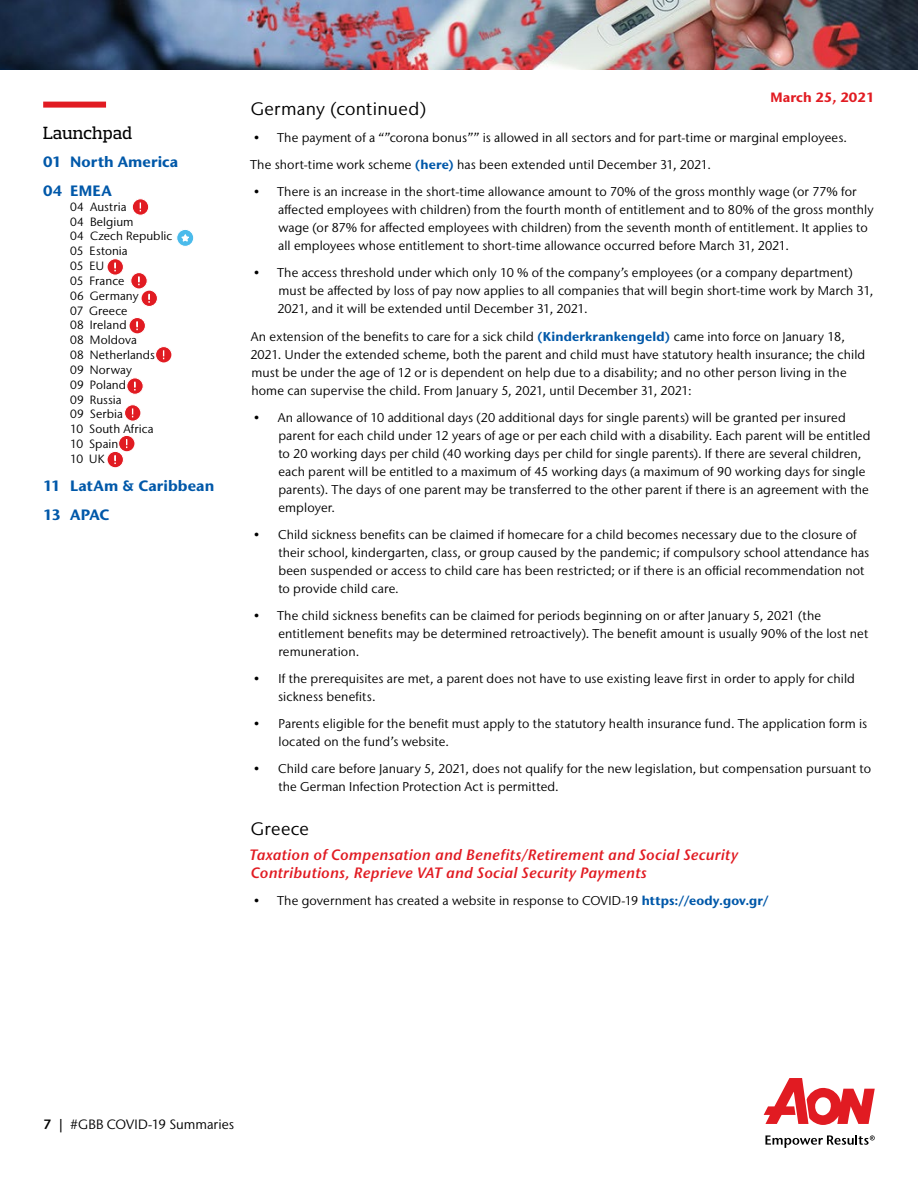
<style>
.page{position:relative;width:918px;height:1188px;background:#fff}
.page>*{position:absolute;margin:0;border:0;box-sizing:border-box;transform-origin:0 0}
.t1{font:18px "Stone Sans IIITC Pro";letter-spacing:.02em;color:#000}
.t2{font:500 18px "Prelo Slab";letter-spacing:-.005em;color:#000}
.t3{font:italic 600 15px/18px "Stone Sans IIITC Pro";letter-spacing:.03em;color:#e11b22}
.t4{font:700 15px/28.3px "Stone Sans IIITC Pro";letter-spacing:.005em;color:#0058a9}
.t5{font:13.5px "Stone Sans IIITC Pro";color:#000}
.t6{font:700 13.5px "Stone Sans IIITC Pro";color:#e11b22}
.t7{font:12.75px/18px "Stone Sans IIITC Pro";letter-spacing:.01em;color:#000}
.t8{font:12px/14.9px "Stone Sans IIITC Pro";letter-spacing:.005em;color:#000}
.s1{font-weight:700;color:#0058a9}
.s2{font-weight:600}
</style>
<div class="page">
<svg style="left:764px;top:1078px;width:111px;height:47px"></svg>
<svg style="left:765px;top:1135px;width:110px;height:13px"></svg>
<img style="left:0;top:0;width:918px;height:69px">
<div style="left:43px;top:102px;width:63px;height:6px;background:#e11b22"></div>
<div style="left:132px;top:199px;width:17px;height:16px;background:#e11b22;border-radius:50%"></div>
<div style="left:132px;top:198px;width:17px;height:18px;border:1px solid #fff;border-radius:50%"></div>
<svg style="left:139px;top:202px;width:2px;height:10px"></svg>
<svg style="left:131px;top:273px;width:16px;height:16px"></svg>
<div style="left:130px;top:272px;width:18px;height:18px;border:1px solid #fff;border-radius:50%"></div>
<svg style="left:138px;top:276px;width:2px;height:10px"></svg>
<div style="left:107px;top:259px;width:16px;height:16px;background:#e11b22;border-radius:50%"></div>
<div style="left:107px;top:258px;width:17px;height:18px;border:1px solid #fff;border-radius:50%"></div>
<svg style="left:114px;top:262px;width:2px;height:10px"></svg>
<div style="left:141px;top:290px;width:16px;height:16px;background:#e11b22;border-radius:50%"></div>
<div style="left:141px;top:290px;width:17px;height:17px;border:1px solid #fff;border-radius:50%"></div>
<svg style="left:148px;top:293px;width:2px;height:10px"></svg>
<div style="left:129px;top:318px;width:16px;height:16px;background:#e11b22;border-radius:50%"></div>
<div style="left:128px;top:317px;width:18px;height:17px;border:1px solid #fff;border-radius:50%"></div>
<svg style="left:136px;top:321px;width:2px;height:10px"></svg>
<div style="left:127px;top:378px;width:16px;height:16px;background:#e11b22;border-radius:50%"></div>
<div style="left:126px;top:377px;width:18px;height:18px;border:1px solid #fff;border-radius:50%"></div>
<svg style="left:134px;top:381px;width:2px;height:10px"></svg>
<div style="left:156px;top:347px;width:16px;height:16px;background:#e11b22;border-radius:50%"></div>
<div style="left:155px;top:346px;width:17px;height:18px;border:1px solid #fff;border-radius:50%"></div>
<svg style="left:162px;top:350px;width:3px;height:10px"></svg>
<div style="left:125px;top:405px;width:16px;height:16px;background:#e11b22;border-radius:50%"></div>
<div style="left:124px;top:404px;width:17px;height:18px;border:1px solid #fff;border-radius:50%"></div>
<svg style="left:131px;top:408px;width:3px;height:10px"></svg>
<div style="left:107px;top:451px;width:16px;height:17px;background:#e11b22;border-radius:50%"></div>
<div style="left:107px;top:451px;width:17px;height:17px;border:1px solid #fff;border-radius:50%"></div>
<svg style="left:114px;top:455px;width:2px;height:9px"></svg>
<div style="left:119px;top:435px;width:16px;height:17px;background:#e11b22;border-radius:50%"></div>
<div style="left:118px;top:435px;width:18px;height:17px;border:1px solid #fff;border-radius:50%"></div>
<svg style="left:126px;top:439px;width:2px;height:10px"></svg>
<svg style="left:177px;top:229px;width:17px;height:17px"></svg>
<div style="left:176px;top:229px;width:18px;height:18px;border:1px solid #fff;border-radius:50%"></div>
<svg style="left:180px;top:233px;width:11px;height:10px"></svg>
<h1 class="t2" style="left:43px;top:122px;width:91px">Launchpad</h1>
<p class="t4" style="left:43px;top:148px;width:137px">01 North America<br>04 EMEA</p>
<p class="t8" style="left:70px;top:199px;width:104px">04 Austria<br>04 Belgium<br>04 Czech Republic<br>05 Estonia<br>05 EU<br>05 France<br>06 Germany<br>07 Greece<br>08 Ireland<br>08 Moldova<br>08 Netherlands<br>09 Norway<br>09 Poland<br>09 Russia<br>09 Serbia<br>10 South Africa<br>10 Spain<br>10 UK</p>
<p class="t4" style="left:43px;top:472px;width:173px">11 LatAm &amp; Caribbean<br>13 APAC</p>
<p class="t6" style="left:771px;top:89px;width:106px">March 25, 2021</p>
<h1 class="t1" style="left:251px;top:98px;width:177px">Germany (continued)</h1>
<p class="t7" style="left:250px;top:124px;width:599px;line-height:27px">• The payment of a “”corona bonus”” is allowed in all sectors and for part-time or marginal employees.<br>The short-time work scheme <span class="s1">(here)</span> has been extended until December 31, 2021.</p>
<p class="t7" style="left:278px;top:183px;width:597px;text-indent:-25px">• There is an increase in the short-time allowance amount to 70% of the gross monthly wage (or 77% for affected employees with children) from the fourth month of entitlement and to 80% of the gross monthly wage (or 87% for affected employees with children) from the seventh month of entitlement. It applies to all employees whose entitlement to short-time allowance occurred before March 31, 2021.</p>
<p class="t7" style="left:277px;top:264px;width:597px;text-indent:-24px">• The access threshold under which only 10 % of the company’s employees (or a company department) must be affected by loss of pay now applies to all companies that will begin short-time work by March 31,<br>2021, and it will be extended until December 31, 2021.</p>
<p class="t7" style="left:250px;top:327px;width:616px">An extension of the benefits to care for a sick child <span class="s1">(Kinderkrankengeld)</span> came into force on January 18, 2021. Under the extended scheme, both the parent and child must have statutory health insurance; the child must be under the age of 12 or is dependent on help due to a disability; and no other person living in the home can supervise the child. From January 5, 2021, until December 31, 2021:</p>
<p class="t7" style="left:278px;top:408px;width:594px;text-indent:-25px">• An allowance of 10 additional days (20 additional days for single parents) will be granted per insured parent for each child under 12 years of age or per each child with a disability. Each parent will be entitled to 20 working days per child (40 working days per child for single parents). If there are several children, each parent will be entitled to a maximum of 45 working days (a maximum of 90 working days for single parents). The days of one parent may be transferred to the other parent if there is an agreement with the employer.</p>
<p class="t7" style="left:278px;top:525px;width:593px;text-indent:-25px">• Child sickness benefits can be claimed if homecare for a child becomes necessary due to the closure of their school, kindergarten, class, or group caused by the pandemic; if compulsory school attendance has been suspended or access to child care has been restricted; or if there is an official recommendation not to provide child care.</p>
<p class="t7" style="left:278px;top:606px;width:591px;text-indent:-25px">• The child sickness benefits can be claimed for periods beginning on or after January 5, 2021 (the entitlement benefits may be determined retroactively). The benefit amount is usually 90% of the lost net remuneration.</p>
<p class="t7" style="left:278px;top:669px;width:578px;text-indent:-25px">• If the prerequisites are met, a parent does not have to use existing leave first in order to apply for child sickness benefits.</p>
<p class="t7" style="left:279px;top:714px;width:590px;text-indent:-25px">• Parents eligible for the benefit must apply to the statutory health insurance fund. The application form is located on the fund’s website.</p>
<p class="t7" style="left:278px;top:759px;width:594px;text-indent:-25px">• Child care before January 5, 2021, does not qualify for the new legislation, but compensation pursuant to the German Infection Protection Act is permitted.</p>
<h1 class="t1" style="left:251px;top:818px;width:60px">Greece</h1>
<p class="t3" style="left:250px;top:846px;width:490px">Taxation of Compensation and Benefits/Retirement and Social Security<br>Contributions, Reprieve VAT and Social Security Payments</p>
<p class="t7" style="left:254px;top:892px;width:517px">• The government has created a website in response to COVID-19 <span class="s1">https://eody.gov.gr/</span></p>
<p class="t5" style="left:43px;top:1116px;width:193px"><span class="s2">7 |</span> #GBB COVID-19 Summaries</p>
</div>
